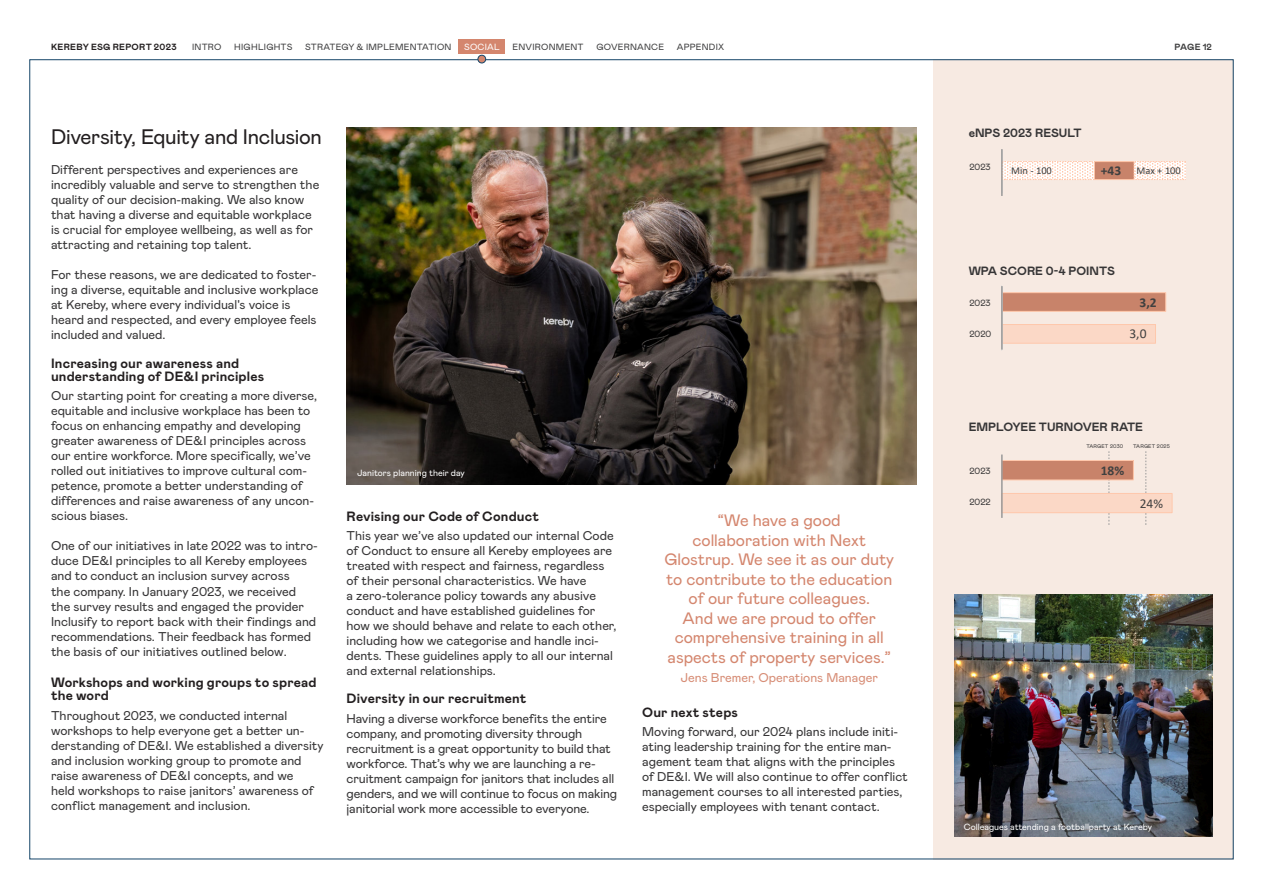
<style>
.page{position:relative;width:1263px;height:893px;background:#fff}
.page>*{position:absolute;margin:0;border:0;box-sizing:border-box;transform-origin:0 0}
.Brødtekst{font:21px "Mabry Pro";letter-spacing:-.015em;color:#231f20}
.Fremævet_-_box{font:16.5px/19.5px "Mabry Pro";color:#d4866e;text-align:center}
.Mellemrubrikker_9_11{font:700 13.5px/13.5px "Mabry Pro";letter-spacing:.01em;color:#231f20}
.t1{font:13.5px "Calibri";color:#000}
.t2{font:700 13.5px "Calibri";color:#404040}
.t3{font:13.5px "Calibri";color:#404040}
.Brødtekst-2{font:12.75px/15px "Mabry Pro";color:#363536}
.Fremævet_-_box-2{font:12.75px "Mabry Pro";color:#d78d76}
.Tabel_-_overskrift_bjælke{font:700 12px "Mabry Pro";color:#363536}
.t4{font:10.5px "Calibri";letter-spacing:-.005em;color:#404040}
.Navigering{font:9px "Mabry Pro";letter-spacing:.025em;color:#3e3e3f}
.Fodnote_hvid{font:9px "Mabry Pro";color:#fff}
.Brødtekst-3{font:9px "Mabry Pro";color:#363536}
.Navigering-2{font:700 9px "Mabry Pro";letter-spacing:.035em;color:#231f20}
.Navigering-3{font:9px "Mabry Pro";letter-spacing:.025em;color:#fff}
.t5{font:700 9px "Mabry Pro";color:#3e3e3f}
.Brødtekst-4{font:5.25px "Mabry Pro";letter-spacing:.03em;color:#363536}
.s1{font-weight:700;font-size:13.5px}
</style>
<div class="page">
<div style="left:933px;top:59px;width:300px;height:800px;background:#f7eae2"></div>
<img style="left:954px;top:594px;width:258px;height:243px">
<div style="left:459px;top:39px;width:46px;height:15px;background:#d4866e"></div>
<div style="left:478px;top:55px;width:8px;height:8px;background:#d4866e;border-radius:50%"></div>
<div style="left:477px;top:55px;width:9px;height:8px;border:1px solid #144468;border-radius:50%"></div>
<img style="left:347px;top:128px;width:569px;height:357px">
<hr style="left:1186px;top:151px;width:1px;height:42px;background:#d9d9d9">
<svg style="left:1003px;top:161px;width:183px;height:19px"></svg>
<hr style="left:1001px;top:149px;width:2px;height:47px;background:#999">
<svg style="left:1002px;top:292px;width:165px;height:58px"></svg>
<hr style="left:1001px;top:286px;width:2px;height:63px;background:#999">
<svg style="left:1003px;top:451px;width:170px;height:74px"></svg>
<hr style="left:1001px;top:454px;width:2px;height:64px;background:#999">
<p class="Navigering-2" style="left:51px;top:40px;width:127px">KEREBY ESG REPORT 2023</p>
<p class="Navigering" style="left:192px;top:40px;width:31px">INTRO</p>
<p class="Navigering" style="left:234px;top:40px;width:60px">HIGHLIGHTS</p>
<p class="Navigering" style="left:305px;top:40px;width:148px">STRATEGY &amp; IMPLEMENTATION</p>
<p class="Navigering-3" style="left:464px;top:40px;width:37px">SOCIAL</p>
<p class="Navigering" style="left:512px;top:40px;width:73px">ENVIRONMENT</p>
<p class="Navigering" style="left:596px;top:40px;width:69px">GOVERNANCE</p>
<p class="Navigering" style="left:677px;top:40px;width:49px">APPENDIX</p>
<p class="t5" style="left:1174px;top:40px;width:39px">PAGE 12</p>
<p class="Brødtekst" style="left:51px;top:122px;width:272px">Diversity, Equity and Inclusion</p>
<p class="Brødtekst-2" style="left:51px;top:162px;width:270px">Different perspectives and experiences are incredibly valuable and serve to strengthen the quality of our decision-making. We also know that having a diverse and equitable workplace is crucial for employee wellbeing, as well as for attracting and retaining top talent.</p>
<p class="Brødtekst-2" style="left:51px;top:267px;width:269px">For these reasons, we are dedicated to foster&shy;ing a diverse, equitable and inclusive workplace at Kereby, where every individual's voice is heard and respected, and every employee feels included and valued.</p>
<p class="Mellemrubrikker_9_11" style="left:51px;top:356px;width:215px">Increasing our awareness and understanding of DE&amp;I principles</p>
<p class="Brødtekst-2" style="left:51px;top:388px;width:267px">Our starting point for creating a more diverse, equitable and inclusive workplace has been to focus on enhancing empathy and developing greater awareness of DE&amp;I principles across our entire workforce. More specifically, we’ve rolled out initiatives to improve cultural com&shy;petence, promote a better understanding of differences and raise awareness of any uncon&shy;scious biases.</p>
<p class="Brødtekst-2" style="left:51px;top:538px;width:268px">One of our initiatives in late 2022 was to intro&shy;duce DE&amp;I principles to all Kereby employees and to conduct an inclusion survey across<br>the company. In January 2023, we received the survey results and engaged the provider Inclusify to report back with their findings and recommendations. Their feedback has formed the basis of our initiatives outlined below.</p>
<p class="Mellemrubrikker_9_11" style="left:51px;top:675px;width:267px">Workshops and working groups to spread the word</p>
<p class="Brødtekst-2" style="left:51px;top:707px;width:274px">Throughout 2023, we conducted internal workshops to help everyone get a better un&shy;derstanding of DE&amp;I. We established a diversity and inclusion working group to promote and raise awareness of DE&amp;I concepts, and we<br>held workshops to raise janitors’ awareness of conflict management and inclusion.</p>
<p class="Fodnote_hvid" style="left:357px;top:466px;width:109px">Janitors planning their day</p>
<p class="Mellemrubrikker_9_11" style="left:347px;top:509px;width:194px">Revising our Code of Conduct</p>
<p class="Brødtekst-2" style="left:347px;top:527px;width:271px">This year we’ve also updated our internal Code of Conduct to ensure all Kereby employees are treated with respect and fairness, regardless of their personal characteristics. We have<br>a zero-tolerance policy towards any abusive conduct and have established guidelines for how we should behave and relate to each other, including how we categorise and handle inci&shy;dents. These guidelines apply to all our internal and external relationships.</p>
<p class="Mellemrubrikker_9_11" style="left:347px;top:691px;width:181px">Diversity in our recruitment</p>
<p class="Brødtekst-2" style="left:347px;top:710px;width:272px">Having a diverse workforce benefits the entire company, and promoting diversity through recruitment is a great opportunity to build that workforce. That’s why we are launching a re&shy;cruitment campaign for janitors that includes all genders, and we will continue to focus on making janitorial work more accessible to everyone.</p>
<p class="Fremævet_-_box" style="left:664px;top:510px;width:231px">“We have a good<br>collaboration with Next<br>Glostrup. We see it as our duty to contribute to the education of our future colleagues.<br>And we are proud to offer comprehensive training in all aspects of property services.”</p>
<p class="Fremævet_-_box-2" style="left:680px;top:669px;width:199px">Jens Bremer, Operations Manager</p>
<p class="Mellemrubrikker_9_11" style="left:642px;top:705px;width:97px">Our next steps</p>
<p class="Brødtekst-2" style="left:642px;top:724px;width:267px">Moving forward, our 2024 plans include initi&shy;ating leadership training for the entire man&shy;agement team that aligns with the principles of DE&amp;I. We will also continue to offer conflict management courses to all interested parties, especially employees with tenant contact.</p>
<p class="Tabel_-_overskrift_bjælke" style="left:969px;top:124px;width:115px">eNPS 2023 RESULT</p>
<p class="Brødtekst-3" style="left:969px;top:160px;width:23px">2023</p>
<p class="t4" style="left:1011px;top:163px;width:42px">Min - 100</p>
<p class="t4" style="left:1101px;top:163px;width:81px"><span class="s1">+43</span> Max + 100</p>
<p class="Tabel_-_overskrift_bjælke" style="left:969px;top:263px;width:148px">WPA SCORE 0-4 POINTS</p>
<p class="Brødtekst-3" style="left:969px;top:296px;width:23px">2023</p>
<p class="Brødtekst-3" style="left:969px;top:327px;width:24px">2020</p>
<p class="t1" style="left:967px;top:292px;width:29px">2023</p>
<p class="t1" style="left:967px;top:324px;width:29px">2020</p>
<p class="t2" style="left:1139px;top:293px;width:19px">3,2</p>
<p class="t3" style="left:1129px;top:325px;width:19px">3,0</p>
<p class="Tabel_-_overskrift_bjælke" style="left:969px;top:418px;width:176px">EMPLOYEE TURNOVER RATE</p>
<p class="Brødtekst-3" style="left:969px;top:465px;width:23px">2023</p>
<p class="Brødtekst-3" style="left:969px;top:496px;width:23px">2022</p>
<p class="Brødtekst-4" style="left:1086px;top:442px;width:38px">TARGET 2030</p>
<p class="Brødtekst-4" style="left:1133px;top:442px;width:38px">TARGET 2025</p>
<p class="t1" style="left:966px;top:460px;width:29px">2023</p>
<p class="t1" style="left:966px;top:493px;width:29px">2022</p>
<p class="t2" style="left:1101px;top:461px;width:25px">18%</p>
<p class="t3" style="left:1140px;top:494px;width:25px">24%</p>
<p class="Fodnote_hvid" style="left:964px;top:821px;width:190px">Colleagues attending a footballparty at Kereby</p>
</div>
